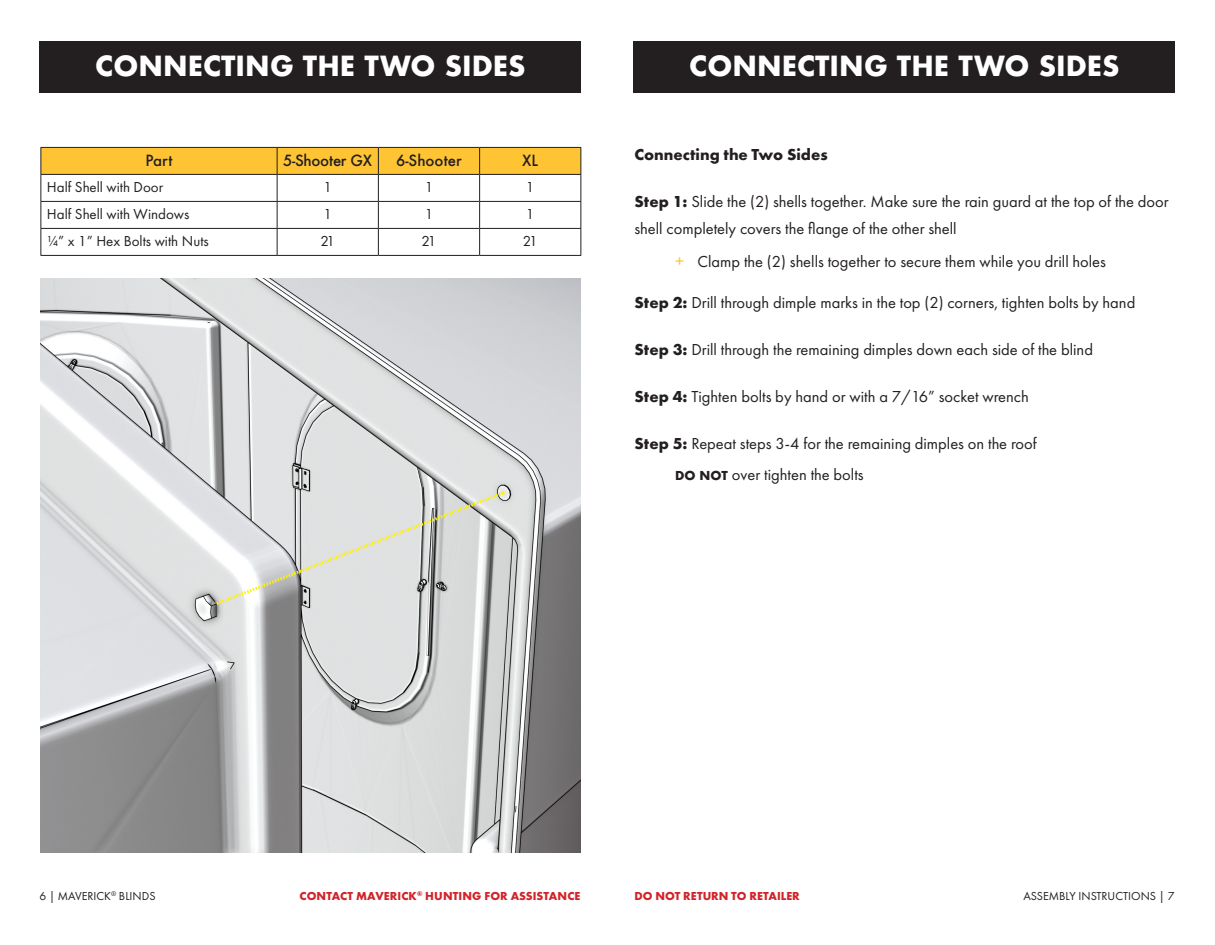
<style>
.page{position:relative;width:1215px;height:945px;background:#fff}
.page>*{position:absolute;margin:0;border:0;box-sizing:border-box;transform-origin:0 0}
.t1{font:700 27px "Futura";color:#fff}
.Heading{font:16.5px/27px "Futura PT";color:#231f20}
.DoNot{font:16.5px "Futura PT";color:#231f20}
.Heading-2{font:700 16.5px "Futura PT";color:#231f20}
.t2{font:15px "Futura PT";color:#231f20}
.t3{font:500 15px "Futura";color:#231f20}
.t4{font:500 15px "Futura";letter-spacing:-.02em;color:#231f20}
.t5{font:700 12px "Futura PT";letter-spacing:.01em;color:#d1232a}
.t6{font:12px "Futura PT";color:#231f20}
.s1{font-weight:700}
.s2{font-size:18px;color:#fec434}
.s3{font-family:"Futura";font-weight:700;font-size:12px}
</style>
<div class="page">
<svg style="left:40px;top:147px;width:541px;height:108px"></svg>
<hr style="left:40px;top:255px;width:237px;height:1px;background:#231f20">
<hr style="left:277px;top:255px;width:101px;height:1px;background:#231f20">
<hr style="left:378px;top:255px;width:102px;height:1px;background:#231f20">
<hr style="left:480px;top:255px;width:101px;height:1px;background:#231f20">
<div style="left:39px;top:41px;width:541px;height:51px;background:#231f20"></div>
<div style="left:633px;top:41px;width:541px;height:51px;background:#231f20"></div>
<img style="left:41px;top:278px;width:539px;height:574px">
<svg style="left:213px;top:489px;width:295px;height:119px;background:#d4d5d3"></svg>
<p class="t1" style="left:95px;top:46px;width:432px">CONNECTING THE TWO SIDES</p>
<p class="t1" style="left:689px;top:46px;width:432px">CONNECTING THE TWO SIDES</p>
<p class="t3" style="left:146px;top:150px;width:28px">Part</p>
<p class="t4" style="left:283px;top:150px;width:90px">5-Shooter GX</p>
<p class="t3" style="left:396px;top:150px;width:67px">6-Shooter</p>
<p class="t3" style="left:522px;top:150px;width:17px">XL</p>
<p class="t2" style="left:47px;top:178px;width:118px">Half Shell with Door</p>
<p class="t2" style="left:323px;top:178px;width:10px">1</p>
<p class="t2" style="left:425px;top:178px;width:10px">1</p>
<p class="t2" style="left:526px;top:178px;width:10px">1</p>
<p class="t2" style="left:47px;top:205px;width:144px">Half Shell with Windows</p>
<p class="t2" style="left:323px;top:205px;width:10px">1</p>
<p class="t2" style="left:425px;top:205px;width:10px">1</p>
<p class="t2" style="left:526px;top:205px;width:10px">1</p>
<p class="t2" style="left:47px;top:232px;width:163px">¼” x 1” Hex Bolts with Nuts</p>
<p class="t2" style="left:320px;top:232px;width:16px">21</p>
<p class="t2" style="left:422px;top:232px;width:16px">21</p>
<p class="t2" style="left:523px;top:232px;width:16px">21</p>
<p class="Heading-2" style="left:634px;top:143px;width:195px">Connecting the Two Sides</p>
<p class="Heading" style="left:634px;top:188px;width:536px"><span class="s1">Step 1:</span> Slide the (2) shells together. Make sure the rain guard at the top of the door shell completely covers the flange of the other shell</p>
<p class="Heading" style="left:675px;top:248px;width:432px"><span class="s2">+</span> Clamp the (2) shells together to secure them while you drill holes</p>
<p class="Heading" style="left:634px;top:289px;width:502px"><span class="s1">Step 2:</span> Drill through dimple marks in the top (2) corners, tighten bolts by hand</p>
<p class="Heading" style="left:634px;top:336px;width:460px"><span class="s1">Step 3:</span> Drill through the remaining dimples down each side of the blind</p>
<p class="Heading" style="left:635px;top:383px;width:396px"><span class="s1">Step 4:</span> Tighten bolts by hand or with a 7/16” socket wrench</p>
<p class="Heading" style="left:635px;top:430px;width:404px"><span class="s1">Step 5:</span> Repeat steps 3-4 for the remaining dimples on the roof</p>
<p class="DoNot" style="left:675px;top:465px;width:190px"><span class="s3">DO NOT</span> over tighten the bolts</p>
<p class="t6" style="left:39px;top:889px;width:118px">6 | MAVERICK<sup>®</sup> BLINDS</p>
<p class="t5" style="left:300px;top:888px;width:282px">CONTACT MAVERICK<sup>®</sup> HUNTING FOR ASSISTANCE</p>
<p class="t5" style="left:634px;top:888px;width:167px">DO NOT RETURN TO RETAILER</p>
<p class="t6" style="left:1024px;top:889px;width:152px">ASSEMBLY INSTRUCTIONS | 7</p>
</div>
